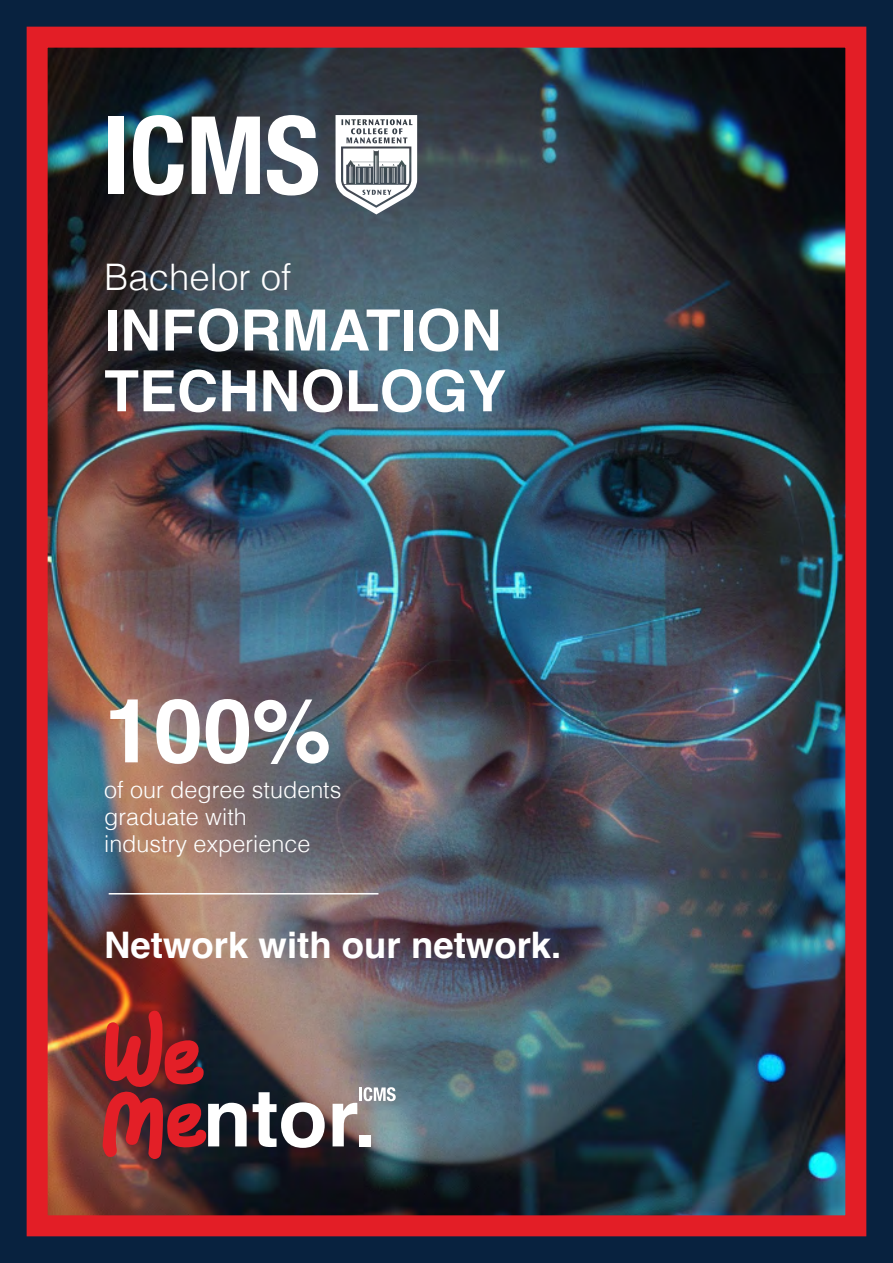
<style>
.page{position:relative;width:893px;height:1263px;background:#08223f}
.page>*{position:absolute;margin:0;border:0;box-sizing:border-box;transform-origin:0 0}
.t1{font:700 88.8px "Helvetica";color:#fff}
.t2{font:700 57px/60.8px "Helvetica";color:#fff}
.t3{font:700 36.6px "Helvetica";color:#fff}
.t4{font:300 36.6px "Helvetica";color:#fff}
.t5{font:300 23.4px/27.3px "Helvetica";color:#fff}
</style>
<div class="page">
<img style="left:49px;top:49px;width:795px;height:1165px">
<div style="left:27px;top:27px;width:839px;height:1209px;border:21px solid #e31e26"></div>
<hr style="left:109px;top:893px;width:269px;height:1px;background:#fff">
<svg style="left:336px;top:115px;width:81px;height:99px;background:#b7bbbf"></svg>
<div style="left:109px;top:117px;width:15px;height:77px;background:#fff"></div>
<svg style="left:133px;top:115px;width:51px;height:80px;background:#969fa4"></svg>
<svg style="left:192px;top:117px;width:68px;height:77px;background:#c5c7cb"></svg>
<svg style="left:267px;top:115px;width:51px;height:80px;background:#aeb4ba"></svg>
<svg style="left:253px;top:1092px;width:72px;height:56px;background:#908d90"></svg>
<svg style="left:333px;top:1103px;width:24px;height:43px"></svg>
<div style="left:359px;top:1135px;width:12px;height:11px;background:#fff"></div>
<svg style="left:103px;top:1010px;width:144px;height:149px;background:#7c2e32"></svg>
<hr style="left:359px;top:1087px;width:3px;height:14px;background:#fff">
<svg style="left:364px;top:1087px;width:32px;height:14px"></svg>
<h3 class="t4" style="left:104px;top:246px;width:189px">Bachelor of</h3>
<h2 class="t2" style="left:104px;top:306px;width:403px">INFORMATION<br>TECHNOLOGY</h2>
<h1 class="t1" style="left:104px;top:677px;width:229px">100%</h1>
<p class="t5" style="left:104px;top:774px;width:239px">of our degree students graduate with<br>industry experience</p>
<h3 class="t3" style="left:104px;top:923px;width:459px">Network with our network.</h3>
</div>
